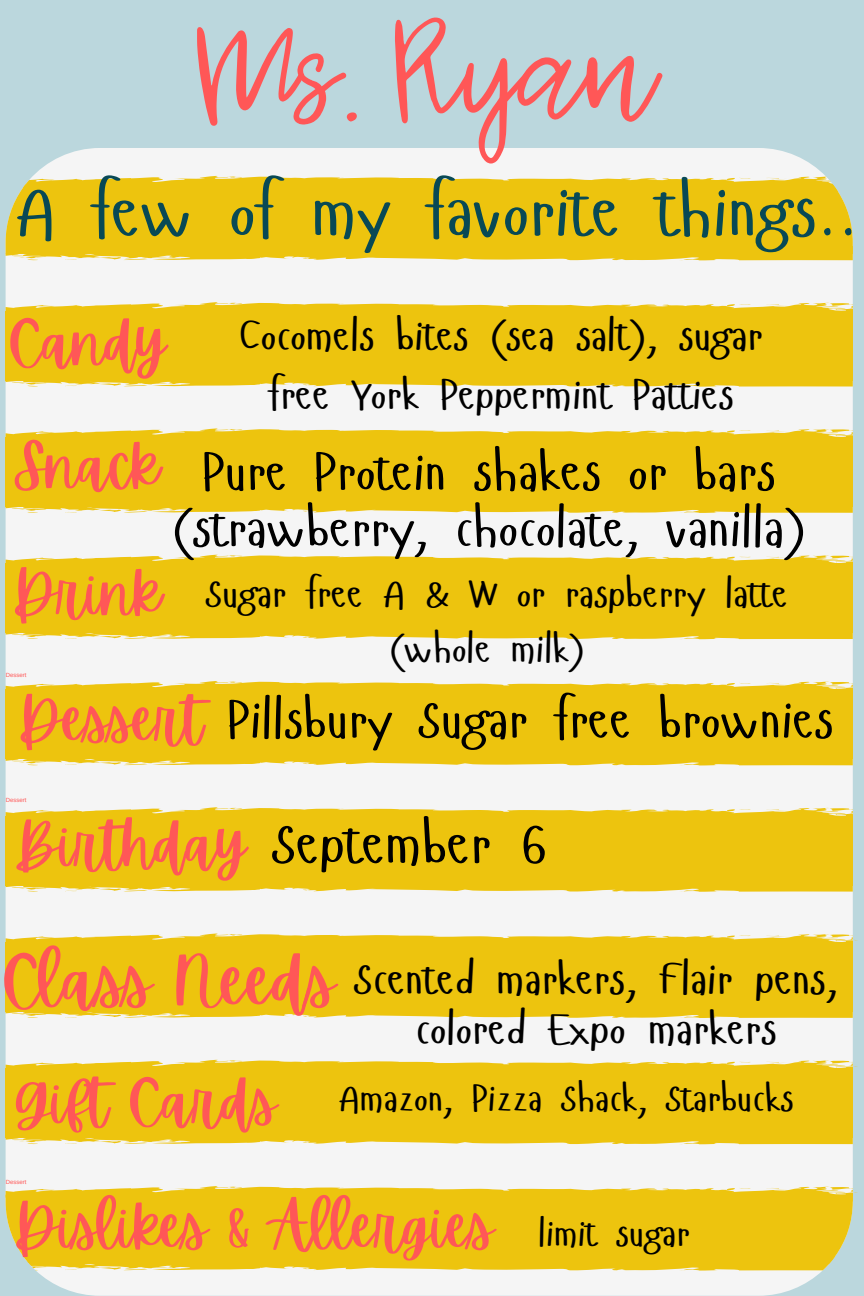
<style>
.page{position:relative;width:864px;height:1296px;background:#bbd7dd}
.page>*{position:absolute;margin:0;border:0;box-sizing:border-box;transform-origin:0 0}
.t1{font:300 129.8px "Jenthill";color:#ff5757}
.t2{font:72px "Hangyaboly";color:#084955}
.t3{font:68px "Apricots";color:#ff5757}
.t4{font:60px "Apricots";color:#ff5757}
.t5{font:57.7px "Hangyaboly";color:#000}
.t6{font:53.75px/56.2px "Hangyaboly";color:#000;text-align:center}
.t7{font:53.7px "Hangyaboly";color:#000}
.t8{font:44.55px/50.6px "Hangyaboly";color:#000;text-align:center}
.t9{font:42.7px/59.6px "Hangyaboly";color:#000;text-align:center}
.t10{font:39.65px/55.5px "Hangyaboly";color:#000;text-align:center}
.t11{font:37.85px "Hangyaboly";color:#000}
.t12{font:37.55px "Hangyaboly";color:#000}
.t13{font:6px "Arimo";color:#ff5757}
</style>
<div class="page">
<div style="left:6px;top:148px;width:847px;height:1148px;background:#f5f5f5"></div>
<svg style="left:6px;top:1186px;width:847px;height:85px;background:#ecc61d"></svg>
<svg style="left:32px;top:1259px;width:45px;height:12px"></svg>
<svg style="left:91px;top:1259px;width:59px;height:11px"></svg>
<svg style="left:300px;top:1268px;width:13px;height:2px"></svg>
<svg style="left:272px;top:1259px;width:26px;height:1px"></svg>
<svg style="left:523px;top:1256px;width:21px;height:3px"></svg>
<svg style="left:830px;top:1187px;width:28px;height:8px"></svg>
<svg style="left:766px;top:1188px;width:21px;height:2px"></svg>
<svg style="left:739px;top:1188px;width:12px;height:1px"></svg>
<svg style="left:625px;top:1201px;width:27px;height:2px"></svg>
<svg style="left:414px;top:1199px;width:35px;height:2px"></svg>
<div style="left:6px;top:1060px;width:847px;height:84px;background:#edc40e"></div>
<svg style="left:19px;top:1133px;width:58px;height:12px"></svg>
<svg style="left:91px;top:1133px;width:59px;height:11px"></svg>
<svg style="left:300px;top:1142px;width:13px;height:1px"></svg>
<svg style="left:272px;top:1133px;width:26px;height:1px"></svg>
<svg style="left:523px;top:1130px;width:21px;height:3px"></svg>
<svg style="left:830px;top:1061px;width:28px;height:7px"></svg>
<svg style="left:766px;top:1062px;width:21px;height:2px"></svg>
<svg style="left:739px;top:1062px;width:12px;height:1px"></svg>
<svg style="left:625px;top:1075px;width:27px;height:1px"></svg>
<svg style="left:414px;top:1073px;width:35px;height:2px"></svg>
<div style="left:6px;top:933px;width:847px;height:85px;background:#edc40e"></div>
<svg style="left:19px;top:1007px;width:58px;height:11px"></svg>
<svg style="left:91px;top:1006px;width:59px;height:12px"></svg>
<svg style="left:272px;top:1006px;width:41px;height:11px"></svg>
<svg style="left:523px;top:1003px;width:21px;height:4px"></svg>
<svg style="left:830px;top:934px;width:28px;height:8px"></svg>
<svg style="left:766px;top:935px;width:21px;height:3px"></svg>
<svg style="left:739px;top:935px;width:12px;height:1px"></svg>
<svg style="left:625px;top:948px;width:27px;height:2px"></svg>
<svg style="left:414px;top:946px;width:35px;height:3px"></svg>
<div style="left:6px;top:807px;width:847px;height:85px;background:#edc40e"></div>
<svg style="left:19px;top:881px;width:58px;height:11px"></svg>
<svg style="left:91px;top:880px;width:59px;height:11px"></svg>
<svg style="left:272px;top:880px;width:41px;height:11px"></svg>
<svg style="left:523px;top:877px;width:21px;height:4px"></svg>
<svg style="left:830px;top:808px;width:23px;height:8px"></svg>
<svg style="left:766px;top:809px;width:21px;height:2px"></svg>
<svg style="left:739px;top:809px;width:12px;height:1px"></svg>
<svg style="left:625px;top:822px;width:27px;height:2px"></svg>
<svg style="left:414px;top:820px;width:35px;height:2px"></svg>
<div style="left:6px;top:681px;width:847px;height:84px;background:#edc40e"></div>
<svg style="left:19px;top:754px;width:58px;height:12px"></svg>
<svg style="left:91px;top:754px;width:59px;height:11px"></svg>
<svg style="left:300px;top:763px;width:13px;height:2px"></svg>
<svg style="left:272px;top:754px;width:26px;height:1px"></svg>
<svg style="left:523px;top:751px;width:21px;height:3px"></svg>
<svg style="left:830px;top:682px;width:23px;height:8px"></svg>
<svg style="left:766px;top:683px;width:21px;height:2px"></svg>
<svg style="left:739px;top:683px;width:12px;height:1px"></svg>
<svg style="left:625px;top:696px;width:27px;height:1px"></svg>
<svg style="left:414px;top:694px;width:35px;height:2px"></svg>
<div style="left:6px;top:555px;width:847px;height:84px;background:#edc40e"></div>
<svg style="left:19px;top:628px;width:58px;height:11px"></svg>
<svg style="left:91px;top:628px;width:59px;height:11px"></svg>
<svg style="left:300px;top:637px;width:13px;height:1px"></svg>
<svg style="left:272px;top:628px;width:26px;height:1px"></svg>
<svg style="left:523px;top:625px;width:21px;height:3px"></svg>
<svg style="left:830px;top:556px;width:23px;height:7px"></svg>
<svg style="left:766px;top:557px;width:21px;height:2px"></svg>
<svg style="left:739px;top:557px;width:12px;height:1px"></svg>
<svg style="left:625px;top:570px;width:27px;height:1px"></svg>
<svg style="left:414px;top:568px;width:35px;height:2px"></svg>
<div style="left:6px;top:428px;width:847px;height:85px;background:#edc40e"></div>
<svg style="left:19px;top:502px;width:58px;height:11px"></svg>
<svg style="left:91px;top:501px;width:59px;height:12px"></svg>
<svg style="left:272px;top:501px;width:41px;height:11px"></svg>
<svg style="left:523px;top:498px;width:21px;height:4px"></svg>
<svg style="left:830px;top:429px;width:23px;height:8px"></svg>
<svg style="left:766px;top:430px;width:21px;height:2px"></svg>
<svg style="left:739px;top:430px;width:12px;height:1px"></svg>
<svg style="left:625px;top:443px;width:27px;height:2px"></svg>
<svg style="left:414px;top:441px;width:35px;height:2px"></svg>
<div style="left:6px;top:302px;width:847px;height:85px;background:#edc40e"></div>
<svg style="left:19px;top:376px;width:58px;height:11px"></svg>
<svg style="left:91px;top:375px;width:59px;height:11px"></svg>
<svg style="left:300px;top:384px;width:13px;height:2px"></svg>
<svg style="left:272px;top:375px;width:26px;height:1px"></svg>
<svg style="left:523px;top:372px;width:21px;height:4px"></svg>
<svg style="left:830px;top:303px;width:23px;height:8px"></svg>
<svg style="left:766px;top:304px;width:21px;height:2px"></svg>
<svg style="left:739px;top:304px;width:12px;height:1px"></svg>
<svg style="left:625px;top:317px;width:27px;height:2px"></svg>
<svg style="left:414px;top:315px;width:35px;height:2px"></svg>
<svg style="left:6px;top:176px;width:847px;height:84px;background:#ecc61b"></svg>
<svg style="left:19px;top:249px;width:58px;height:12px"></svg>
<svg style="left:91px;top:249px;width:59px;height:11px"></svg>
<svg style="left:300px;top:258px;width:13px;height:1px"></svg>
<svg style="left:272px;top:249px;width:26px;height:1px"></svg>
<svg style="left:523px;top:246px;width:21px;height:3px"></svg>
<svg style="left:766px;top:178px;width:21px;height:2px"></svg>
<svg style="left:739px;top:178px;width:12px;height:1px"></svg>
<svg style="left:625px;top:191px;width:27px;height:1px"></svg>
<svg style="left:414px;top:189px;width:35px;height:2px"></svg>
<p class="t1" style="left:196px;top:-5px;width:463px">Ms. Ryan</p>
<p class="t2" style="left:15px;top:165px;width:845px">A few of my favorite things..</p>
<p class="t4" style="left:7px;top:308px;width:160px">Candy</p>
<p class="t9" style="left:240px;top:304px;width:525px">Cocomels bites (sea salt), sugar free York Peppermint Patties</p>
<p class="t4" style="left:14px;top:431px;width:147px">Snack</p>
<p class="t6" style="left:172px;top:442px;width:636px">Pure Protein shakes or bars (strawberry, chocolate, vanilla)</p>
<p class="t10" style="left:206px;top:564px;width:583px">Sugar free A &amp; W or raspberry latte (whole milk)</p>
<p class="t4" style="left:12px;top:558px;width:151px">Drink</p>
<p class="t13" style="left:6px;top:671px;width:22px">Dessert</p>
<p class="t4" style="left:18px;top:685px;width:187px">Dessert</p>
<p class="t7" style="left:228px;top:685px;width:608px">Pillsbury Sugar free brownies</p>
<p class="t13" style="left:6px;top:797px;width:22px">Dessert</p>
<p class="t4" style="left:13px;top:810px;width:234px">Birthday</p>
<p class="t5" style="left:273px;top:807px;width:276px">September 6</p>
<p class="t3" style="left:1px;top:942px;width:336px">Class Needs</p>
<p class="t8" style="left:355px;top:952px;width:485px">Scented markers, Flair pens, colored Expo markers</p>
<p class="t4" style="left:13px;top:1068px;width:265px">Gift Cards</p>
<p class="t11" style="left:338px;top:1074px;width:457px">Amazon, Pizza Shack, Starbucks</p>
<p class="t13" style="left:6px;top:1178px;width:22px">Dessert</p>
<p class="t4" style="left:13px;top:1192px;width:482px">Dislikes &amp; Allergies</p>
<p class="t12" style="left:538px;top:1209px;width:153px">limit sugar</p>
</div>
